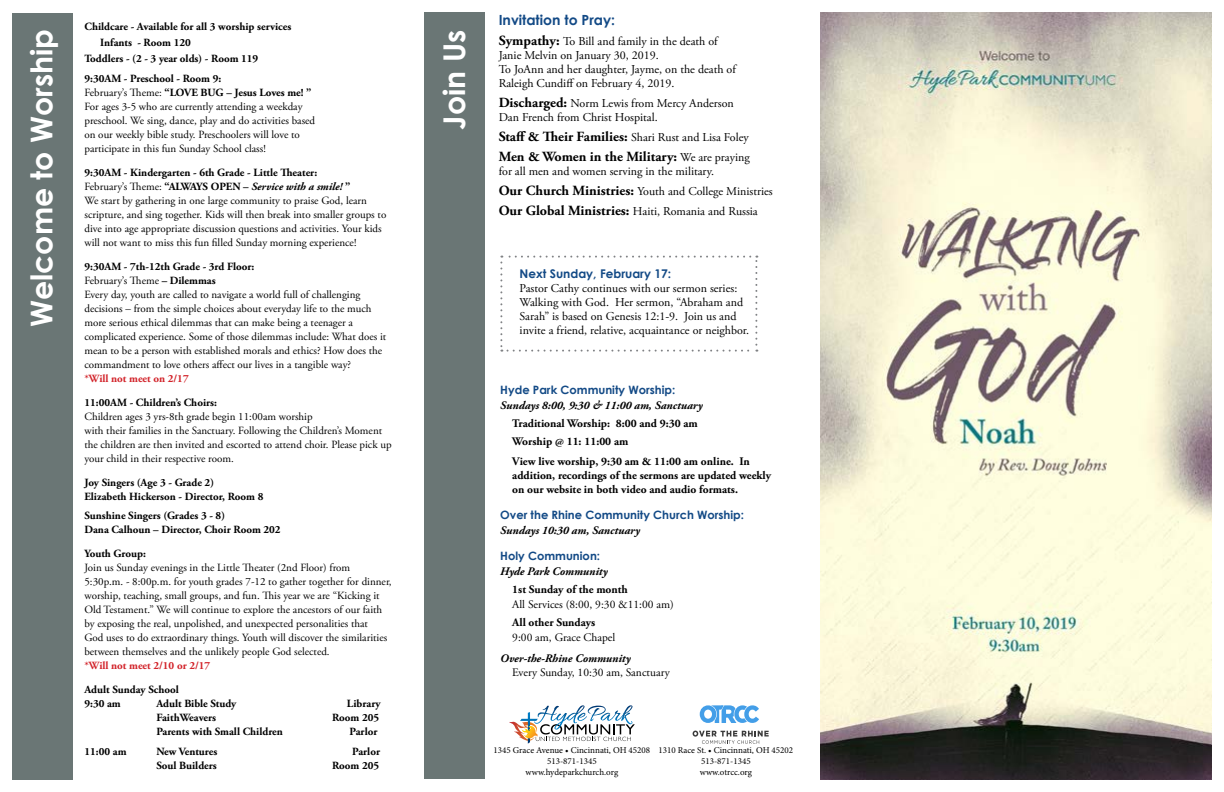
<style>
.page{position:relative;width:1224px;height:792px;background:#fff}
.page>*{position:absolute;margin:0;border:0;box-sizing:border-box;transform-origin:0 0}
.t1{font:700 30px "Century Gothic";color:#fff}
.t2{font:700 14px "Adobe Garamond Pro";color:#000}
.t3{font:700 14px "Century Gothic";color:#134a86}
.t4{font:12px/14px "Adobe Garamond Pro";color:#000}
.t5{font:700 12px "Century Gothic";color:#134a86}
.t6{font:700 11.5px/14px "Adobe Garamond Pro";color:#000}
.t7{font:italic 700 11.5px "Adobe Garamond Pro";color:#000}
.t8{font:11.5px "Adobe Garamond Pro";color:#000}
.t9{font:700 11.5px "Century Gothic";color:#134a86}
.t10{font:11px/14px "Adobe Garamond Pro";color:#000}
.t11{font:700 11px/14px "Adobe Garamond Pro";color:#000}
.t12{font:700 11px "Adobe Garamond Pro";color:#d2232a}
.t13{font:9px/10.8px "Minion Pro";color:#000;text-align:center}
.s1{font-weight:700}
.s2{font-weight:700;font-style:italic}
.s3{font-weight:700;font-size:14px}
.s4{font-weight:400;font-size:12px}
</style>
<div class="page">
<div style="left:12px;top:13px;width:61px;height:767px;background:#6a7675"></div>
<div style="left:424px;top:12px;width:61px;height:768px;background:#6a7675"></div>
<svg style="left:509px;top:705px;width:126px;height:39px"></svg>
<svg style="left:693px;top:731px;width:76px;height:13px"></svg>
<svg style="left:700px;top:705px;width:59px;height:18px"></svg>
<svg style="left:500px;top:256px;width:257px;height:96px"></svg>
<img style="left:820px;top:12px;width:392px;height:768px">
<p class="t11" style="left:84px;top:20px;width:208px">Childcare - Available for all 3 worship services</p>
<p class="t11" style="left:100px;top:36px;width:92px">Infants - Room 120</p>
<p class="t11" style="left:84px;top:52px;width:175px">Toddlers - (2 - 3 year olds) - Room 119</p>
<p class="t10" style="left:84px;top:72px;width:232px"><span class="s1">9:30AM - Preschool - Room 9:<br></span>February’s Theme: <span class="s1">“LOVE BUG – Jesus Loves me! ” </span>For ages 3-5 who are currently attending a weekday preschool. We sing, dance, play and do activities based on our weekly bible study. Preschoolers will love to participate in this fun Sunday School class!</p>
<p class="t10" style="left:84px;top:166px;width:303px"><span class="s1">9:30AM - Kindergarten - 6th Grade - Little Theater:<br></span>February’s Theme: <span class="s1">“ALWAYS OPEN –</span> <span class="s2">Service with a smile!</span> <span class="s1">”<br></span>We start by gathering in one large community to praise God, learn scripture, and sing together. Kids will then break into smaller groups to dive into age appropriate discussion questions and activities. Your kids will not want to miss this fun filled Sunday morning experience!</p>
<p class="t10" style="left:84px;top:260px;width:303px"><span class="s1">9:30AM - 7th-12th Grade - 3rd Floor:<br></span>February’s Theme <span class="s1">– Dilemmas<br></span>Every day, youth are called to navigate a world full of challenging decisions – from the simple choices about everyday life to the much more serious ethical dilemmas that can make being a teenager a complicated experience. Some of those dilemmas include: What does it mean to be a person with established morals and ethics? How does the commandment to love others affect our lives in a tangible way?</p>
<p class="t12" style="left:84px;top:372px;width:106px">*Will not meet on 2/17</p>
<p class="t11" style="left:84px;top:396px;width:134px">11:00AM - Children’s Choirs:</p>
<p class="t10" style="left:84px;top:410px;width:309px">Children ages 3 yrs-8th grade begin 11:00am worship<br>with their families in the Sanctuary. Following the Children’s Moment the children are then invited and escorted to attend choir. Please pick up your child in their respective room.</p>
<p class="t11" style="left:84px;top:476px;width:181px">Joy Singers (Age 3 - Grade 2)<br>Elizabeth Hickerson - Director, Room 8</p>
<p class="t11" style="left:84px;top:509px;width:198px">Sunshine Singers (Grades 3 - 8)<br>Dana Calhoun – Director, Choir Room 202</p>
<p class="t11" style="left:84px;top:547px;width:63px">Youth Group:</p>
<p class="t10" style="left:84px;top:561px;width:309px">Join us Sunday evenings in the Little Theater (2nd Floor) from 5:30p.m. - 8:00p.m. for youth grades 7-12 to gather together for dinner, worship, teaching, small groups, and fun. This year we are “Kicking it Old Testament.” We will continue to explore the ancestors of our faith by exposing the real, unpolished, and unexpected personalities that<br>God uses to do extraordinary things. Youth will discover the similarities between themselves and the unlikely people God selected.</p>
<p class="t12" style="left:84px;top:659px;width:127px">*Will not meet 2/10 or 2/17</p>
<p class="t11" style="left:84px;top:683px;width:96px">Adult Sunday School<br>9:30 am</p>
<h1 class="t1" style="left:23px;top:327px;width:300px;rotate:-90deg">Welcome to Worship</h1>
<h1 class="t1" style="left:436px;top:130px;width:101px;rotate:-90deg">Join Us</h1>
<p class="t11" style="left:156px;top:697px;width:82px">Adult Bible Study</p>
<p class="t11" style="left:347px;top:697px;width:35px">Library</p>
<p class="t11" style="left:156px;top:711px;width:61px">FaithWeavers</p>
<p class="t11" style="left:332px;top:711px;width:49px">Room 205</p>
<p class="t11" style="left:156px;top:725px;width:128px">Parents with Small Children</p>
<p class="t11" style="left:350px;top:725px;width:29px">Parlor</p>
<p class="t11" style="left:84px;top:745px;width:44px">11:00 am</p>
<p class="t11" style="left:156px;top:745px;width:62px">New Ventures</p>
<p class="t11" style="left:352px;top:745px;width:29px">Parlor</p>
<p class="t11" style="left:156px;top:759px;width:62px">Soul Builders</p>
<p class="t11" style="left:332px;top:759px;width:49px">Room 205</p>
<p class="t3" style="left:499px;top:11px;width:118px">Invitation to Pray:</p>
<p class="t4" style="left:499px;top:34px;width:239px"><span class="s3">Sympathy:</span> To Bill and family in the death of Janie Melvin on January 30, 2019.<br>To JoAnn and her daughter, Jayme, on the death of Raleigh Cundiff on February 4, 2019.</p>
<p class="t4" style="left:499px;top:96px;width:237px"><span class="s3">Discharged:</span> Norm Lewis from Mercy Anderson<br>Dan French from Christ Hospital.</p>
<p class="t4" style="left:499px;top:130px;width:252px"><span class="s3">Staff &amp; Their Families:</span> Shari Rust and Lisa Foley</p>
<p class="t2" style="left:499px;top:148px;width:253px">Men &amp; Women in the Military: <span class="s4">We are praying</span></p>
<p class="t4" style="left:499px;top:161px;width:276px;line-height:20px">for all men and women serving in the military.<br><span class="s3">Our Church Ministries:</span> Youth and College Ministries<br><span class="s3">Our Global Ministries:</span> Haiti, Romania and Russia</p>
<p class="t5" style="left:520px;top:266px;width:153px">Next Sunday, February 17:</p>
<p class="t4" style="left:520px;top:282px;width:231px">Pastor Cathy continues with our sermon series:<br>Walking with God. Her sermon, “Abraham and Sarah” is based on Genesis 12:1-9. Join us and invite a friend, relative, acquaintance or neighbor.</p>
<p class="t9" style="left:500px;top:383px;width:177px">Hyde Park Community Worship:</p>
<p class="t7" style="left:500px;top:399px;width:204px">Sundays 8:00, 9:30 &amp; 11:00 am, Sanctuary</p>
<p class="t6" style="left:512px;top:415px;width:187px;line-height:18px">Traditional Worship: 8:00 and 9:30 am<br>Worship @ 11: 11:00 am</p>
<p class="t6" style="left:512px;top:455px;width:260px">View live worship, 9:30 am &amp; 11:00 am online. In addition, recordings of the sermons are updated weekly on our website in both video and audio formats.</p>
<p class="t9" style="left:500px;top:508px;width:245px">Over the Rhine Community Church Worship:</p>
<p class="t7" style="left:500px;top:524px;width:141px">Sundays 10:30 am, Sanctuary</p>
<p class="t9" style="left:500px;top:549px;width:101px">Holy Communion:</p>
<p class="t7" style="left:500px;top:565px;width:109px">Hyde Park Community</p>
<p class="t6" style="left:512px;top:583px;width:117px">1st Sunday of the month</p>
<p class="t8" style="left:512px;top:597px;width:163px">All Services (8:00, 9:30 &amp;11:00 am)</p>
<p class="t6" style="left:512px;top:616px;width:85px">All other Sundays</p>
<p class="t8" style="left:512px;top:630px;width:105px">9:00 am, Grace Chapel</p>
<p class="t7" style="left:500px;top:652px;width:132px">Over-the-Rhine Community</p>
<p class="t8" style="left:512px;top:665px;width:159px">Every Sunday, 10:30 am, Sanctuary</p>
<p class="t13" style="left:494px;top:745px;width:158px">1345 Grace Avenue • Cincinnati, OH 45208<br>513-871-1345<br>www.hydeparkchurch.org</p>
<p class="t13" style="left:658px;top:745px;width:136px">1310 Race St. • Cincinnati, OH 45202<br>513-871-1345<br>www.otrcc.org</p>
</div>
